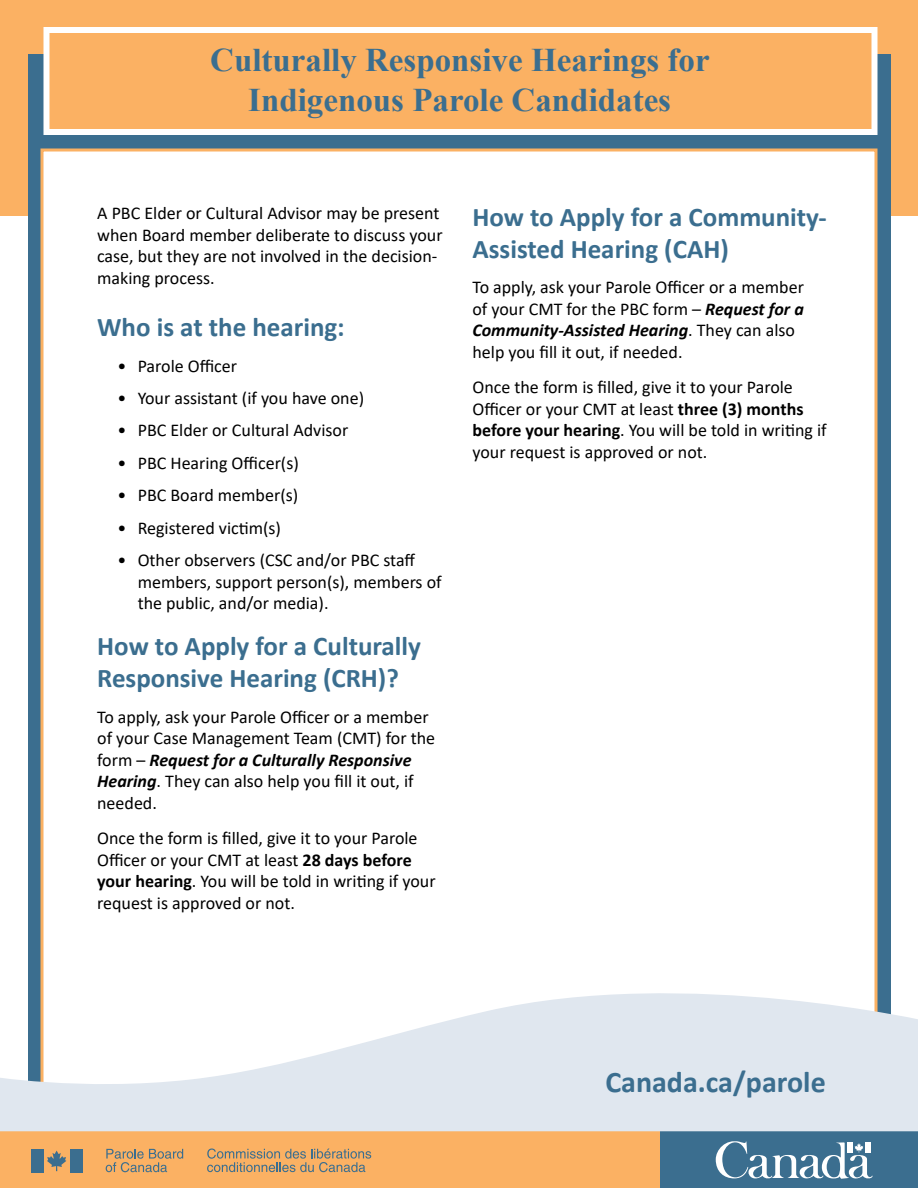
<style>
.page{position:relative;width:918px;height:1188px;background:#fff}
.page>*{position:absolute;margin:0;border:0;box-sizing:border-box;transform-origin:0 0}
.t1{font:700 33px/39.6px "Times New Roman";color:#3b6e8f;text-align:center}
.t2{font:700 30px "Calibri";color:#3b6e8f}
.t3{font:700 27px/32.4px "Calibri";color:#3b6e8f}
.t4{font:18px/21.6px "Calibri";color:#000}
.s1{font-weight:700;font-style:italic}
.s2{font-weight:700}
</style>
<div class="page">
<div style="left:0;top:0;width:918px;height:216px;background:#fbb163"></div>
<div style="left:28px;top:54px;width:863px;height:1072px;background:#3b6e8f"></div>
<div style="left:40px;top:148px;width:838px;height:963px;background:#fff;border:3px solid #fbb163"></div>
<div style="left:44px;top:27px;width:834px;height:108px;background:#fbb163;border:6px solid #fff"></div>
<div style="left:0;top:1098px;width:918px;height:90px;background:#fbb163"></div>
<div style="left:660px;top:1098px;width:258px;height:90px;background:#3b6e8f"></div>
<svg style="left:0;top:965px;width:918px;height:166px;fill:#e0e7ef"></svg>
<svg style="left:47px;top:1151px;width:19px;height:20px"></svg>
<div style="left:32px;top:1149px;width:12px;height:23px;background:#3b6e8f"></div>
<div style="left:70px;top:1149px;width:12px;height:23px;background:#3b6e8f"></div>
<svg style="left:106px;top:1149px;width:77px;height:23px"></svg>
<svg style="left:207px;top:1149px;width:164px;height:23px"></svg>
<svg style="left:716px;top:1141px;width:157px;height:38px"></svg>
<h1 class="t1" style="left:210px;top:40px;width:501px">Culturally Responsive Hearings for<br>Indigenous Parole Candidates</h1>
<p class="t4" style="left:97px;top:202px;width:347px">A PBC Elder or Cultural Advisor may be present when Board member deliberate to discuss your case, but they are not involved in the decision&shy;making process.</p>
<h3 class="t3" style="left:97px;top:311px;width:249px">Who is at the hearing:</h3>
<p class="t4" style="left:117px;top:354px;width:121px">• Parole Officer</p>
<p class="t4" style="left:117px;top:387px;width:248px">• Your assistant (if you have one)</p>
<p class="t4" style="left:117px;top:419px;width:232px">• PBC Elder or Cultural Advisor</p>
<p class="t4" style="left:117px;top:452px;width:183px">• PBC Hearing Officer(s)</p>
<p class="t4" style="left:117px;top:484px;width:182px">• PBC Board member(s)</p>
<p class="t4" style="left:117px;top:516px;width:165px">• Registered victim(s)</p>
<p class="t4" style="left:138px;top:549px;width:306px;text-indent:-20px">• Other observers (CSC and/or PBC staff members, support person(s), members of the public, and/or media).</p>
<h3 class="t3" style="left:97px;top:630px;width:325px">How to Apply for a Culturally<br>Responsive Hearing (CRH)?</h3>
<p class="t4" style="left:97px;top:705px;width:340px">To apply, ask your Parole Officer or a member of your Case Management Team (CMT) for the form – <span class="s1">Request for a Culturally Responsive Hearing</span>. They can also help you fill it out, if needed.</p>
<p class="t4" style="left:97px;top:827px;width:340px">Once the form is filled, give it to your Parole Officer or your CMT at least <span class="s2">28 days before your hearing</span>. You will be told in writing if your request is approved or not.</p>
<h3 class="t3" style="left:472px;top:200px;width:356px">How to Apply for a Community-<br>Assisted Hearing (CAH)</h3>
<p class="t4" style="left:472px;top:276px;width:333px">To apply, ask your Parole Officer or a member of your CMT for the PBC form – <span class="s1">Request for a Community-Assisted Hearing</span>. They can also help you fill it out, if needed.</p>
<p class="t4" style="left:472px;top:376px;width:356px">Once the form is filled, give it to your Parole Officer or your CMT at least <span class="s2">three (3) months before your hearing</span>. You will be told in writing if your request is approved or not.</p>
<h2 class="t2" style="left:605px;top:1061px;width:222px">Canada.ca/parole</h2>
</div>
